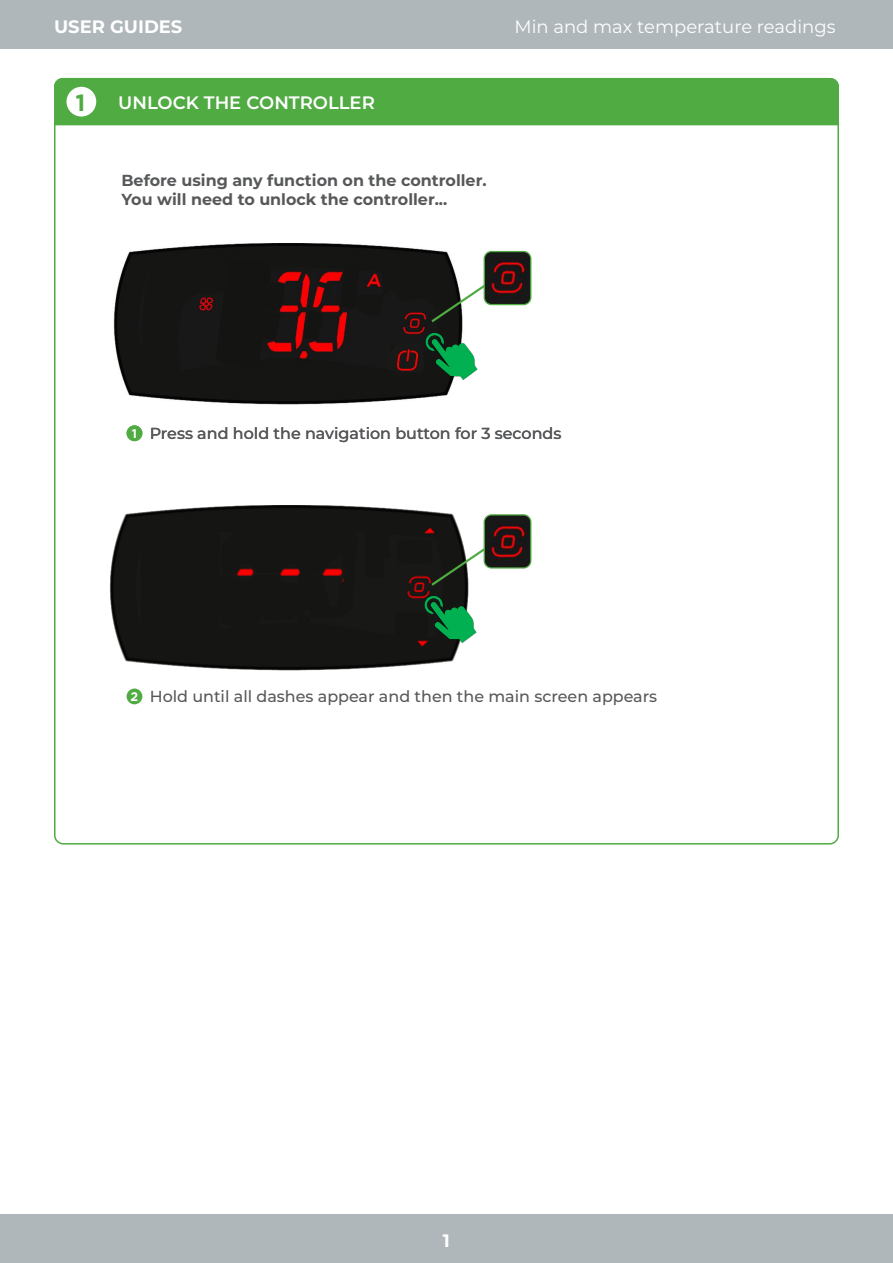
<style>
.page{position:relative;width:893px;height:1263px;background:#fff}
.page>*{position:absolute;margin:0;border:0;box-sizing:border-box;transform-origin:0 0}
.t1{font:700 23.4px "Gotham";color:#50ab42}
.t2{font:18px "Montserrat";color:#fff}
.t3{font:600 18px "Montserrat";color:#fff}
.t4{font:700 18px "Montserrat";color:#fff}
.t5{font:500 15.9px "Montserrat";color:#57585a}
.t6{font:700 15.9px/19px "Montserrat";color:#57585a}
.t7{font:700 12.45px "Gotham";color:#fff}
.s1{font-family:"Gotham";font-weight:700;font-size:12.45px;color:#fff}
</style>
<div class="page">
<div style="left:0;top:1214px;width:893px;height:49px;background:#afb7ba"></div>
<div style="left:0;top:0;width:893px;height:49px;background:#afb7ba"></div>
<div style="left:54px;top:78px;width:785px;height:47px;background:#50ab42"></div>
<div style="left:127px;top:688px;width:15px;height:16px;background:#50ab42;border-radius:50%"></div>
<img style="left:109px;top:505px;width:353px;height:166px">
<svg style="left:429px;top:539px;width:55px;height:33px"></svg>
<img style="left:484px;top:515px;width:47px;height:53px">
<div style="left:484px;top:514px;width:47px;height:55px;border:1px solid #50ab42;border-radius:7px"></div>
<img style="left:404px;top:572px;width:73px;height:90px">
<div style="left:127px;top:425px;width:15px;height:16px;background:#50ab42;border-radius:50%"></div>
<div style="left:66px;top:87px;width:30px;height:30px;background:#fff;border-radius:50%"></div>
<img style="left:113px;top:243px;width:337px;height:162px">
<svg style="left:302px;top:311px;width:21px;height:29px"></svg>
<div style="left:140px;top:259px;width:145px;height:126px;background:#151513"></div>
<img style="left:406px;top:390px;width:44px;height:9px">
<svg style="left:338px;top:259px;width:160px;height:131px"></svg>
<img style="left:484px;top:252px;width:47px;height:53px">
<div style="left:484px;top:251px;width:47px;height:54px;border:1px solid #50ab42;border-radius:7px"></div>
<p class="t4" style="left:54px;top:14px;width:130px">USER GUIDES</p>
<p class="t2" style="left:514px;top:14px;width:323px">Min and max temperature readings</p>
<p class="t1" style="left:75px;top:87px;width:11px">1</p>
<p class="t3" style="left:118px;top:90px;width:258px">UNLOCK THE CONTROLLER</p>
<p class="t6" style="left:121px;top:170px;width:367px">Before using any function on the controller.<br>You will need to unlock the controller...</p>
<p class="t7" style="left:132px;top:425px;width:7px">1</p>
<p class="t5" style="left:150px;top:422px;width:413px">Press and hold the navigation button for 3 seconds</p>
<p class="t5" style="left:131px;top:685px;width:528px"><span class="s1">2</span> Hold until all dashes appear and then the main screen appears</p>
<p class="t4" style="left:443px;top:1228px;width:9px">1</p>
</div>
